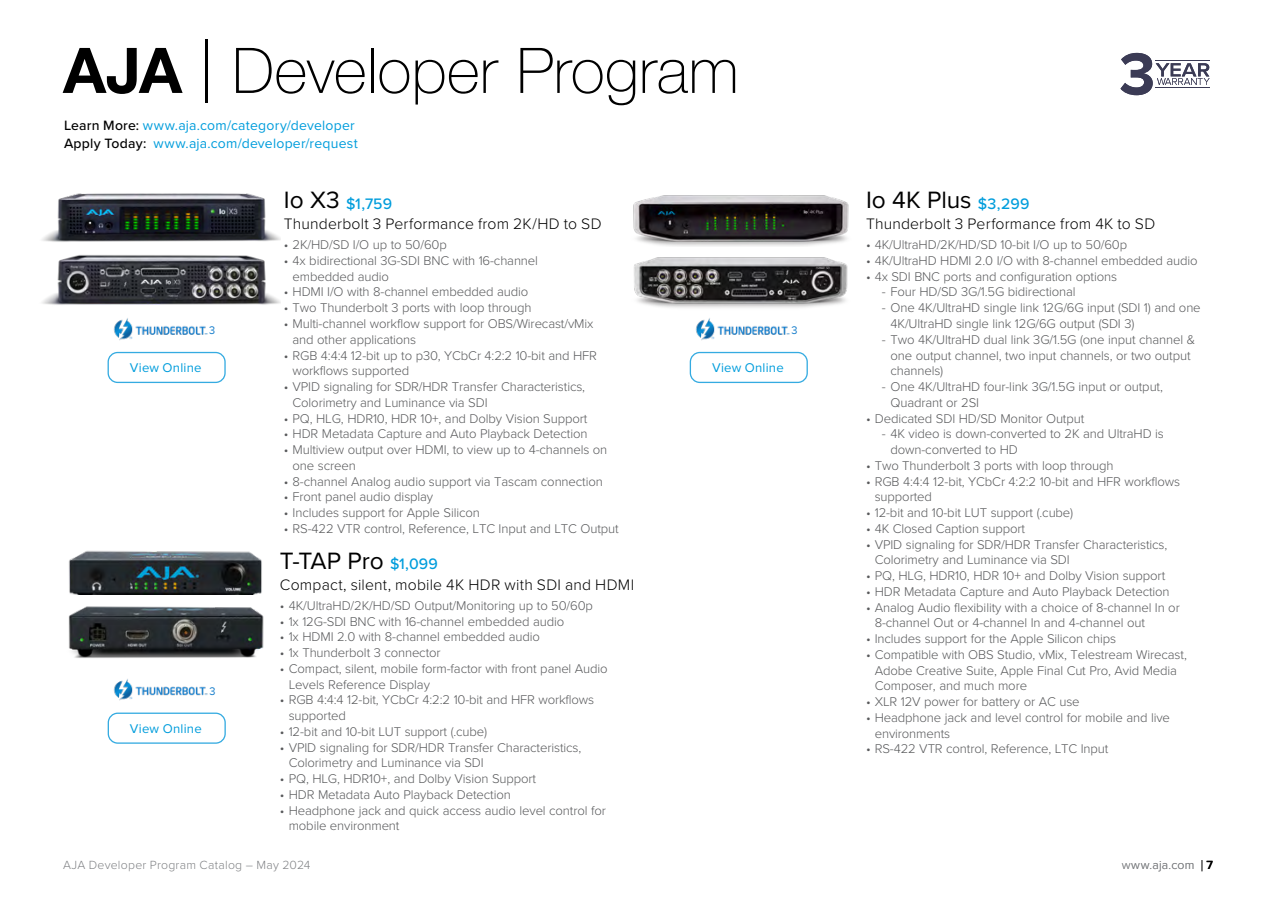
<style>
.page{position:relative;width:1275px;height:903px;background:#fff}
.page>*{position:absolute;margin:0;border:0;box-sizing:border-box;transform-origin:0 0}
.t1{font:100 63px "Helvetica Neue";letter-spacing:.005em;color:#000}
.t2{font:24.5px "Proxima Nova";letter-spacing:-.005em;color:#000}
.t3{font:300 15.75px/20.7px "Proxima Nova";letter-spacing:.01em;color:#000}
.t4{font:14px/17.5px "Proxima Nova";letter-spacing:.015em;color:#009ddc}
.t5{font:300 13.12px/15.8px "Proxima Nova";letter-spacing:-.01em;color:#58595b}
.t6{font:13.12px "Proxima Nova";letter-spacing:.02em;color:#009ddc}
.t7{font:300 12.25px "Proxima Nova";letter-spacing:.02em;color:#808285}
.t8{font:11.38px "Proxima Nova";color:#127bca;scale:.95 1}
.s1{font-weight:700}
.s2{font-weight:500;color:#000}
.s3{font-weight:400;font-size:24.5px}
.s4{font-weight:500;color:#009ddc}
.s5{font-weight:500;font-size:15.75px;color:#009ddc}
.s6{font-family:"Myriad Pro"}
.s7{font-size:15.92px;color:#000}
.s8{font-weight:600;color:#000}
</style>
<div class="page">
<img style="left:42px;top:193px;width:238px;height:49px">
<img style="left:69px;top:550px;width:193px;height:45px">
<img style="left:68px;top:606px;width:196px;height:52px">
<img style="left:633px;top:195px;width:216px;height:51px">
<img style="left:634px;top:257px;width:214px;height:51px">
<img style="left:42px;top:255px;width:238px;height:50px">
<div style="left:108px;top:352px;width:118px;height:31px;border:1px solid #35abe1;border-radius:9px"></div>
<img style="left:113px;top:318px;width:95px;height:22px">
<div style="left:108px;top:712px;width:118px;height:32px;border:1px solid #35abe1;border-radius:9px"></div>
<img style="left:113px;top:679px;width:95px;height:22px">
<div style="left:690px;top:352px;width:118px;height:31px;border:1px solid #35abe1;border-radius:9px"></div>
<img style="left:695px;top:318px;width:95px;height:22px">
<svg style="left:1120px;top:53px;width:90px;height:42px"></svg>
<h1 class="t1" style="left:63px;top:23px;width:677px"><span class="s1">AJA</span> | Developer Program</h1>
<p class="t4" style="left:64px;top:116px;width:295px"><span class="s2">Learn More:</span> www.aja.com/category/developer<br><span class="s2">Apply Today:</span> www.aja.com/developer/request</p>
<p class="t8" style="left:209px;top:322px;width:8px">3</p>
<p class="t6" style="left:130px;top:358px;width:73px">View Online</p>
<p class="t8" style="left:209px;top:683px;width:8px">3</p>
<p class="t6" style="left:130px;top:719px;width:73px">View Online</p>
<p class="t3" style="left:284px;top:192px;width:319px"><span class="s3">Io X3</span> <span class="s4">$1,759<br></span>Thunderbolt 3 Performance from 2K/HD to SD</p>
<p class="t5" style="left:284px;top:236px;width:165px">• 2K/HD/SD I/O up to 50/60p</p>
<p class="t5" style="left:293px;top:252px;width:247px;text-indent:-9px">• 4x bidirectional 3G-SDI BNC with 16-channel embedded audio</p>
<p class="t5" style="left:284px;top:283px;width:246px">• HDMI I/O with 8-channel embedded audio</p>
<p class="t5" style="left:284px;top:299px;width:249px">• Two Thunderbolt 3 ports with loop through</p>
<p class="t5" style="left:293px;top:315px;width:302px;text-indent:-9px">• Multi-channel workflow support for OBS/Wirecast/vMix and other applications</p>
<p class="t5" style="left:293px;top:346px;width:306px;text-indent:-9px">• RGB 4:4:4 12-bit up to p30, YCbCr 4:2:2 10-bit and HFR workflows supported</p>
<p class="t5" style="left:293px;top:378px;width:294px;text-indent:-9px">• VPID signaling for SDR/HDR Transfer Characteristics,<br>Colorimetry and Luminance via SDI</p>
<p class="t5" style="left:284px;top:409px;width:305px">• PQ, HLG, HDR10, HDR 10+, and Dolby Vision Support</p>
<p class="t5" style="left:284px;top:425px;width:305px">• HDR Metadata Capture and Auto Playback Detection</p>
<p class="t5" style="left:293px;top:441px;width:316px;text-indent:-9px">• Multiview output over HDMI, to view up to 4-channels on one screen</p>
<p class="t5" style="left:284px;top:472px;width:321px">• 8-channel Analog audio support via Tascam connection</p>
<p class="t5" style="left:284px;top:488px;width:151px">• Front panel audio display</p>
<p class="t5" style="left:284px;top:504px;width:198px">• Includes support for Apple Silicon</p>
<p class="t5" style="left:284px;top:520px;width:336px">• RS-422 VTR control, Reference, LTC Input and LTC Output</p>
<h2 class="t2" style="left:280px;top:543px;width:159px">T-TAP Pro <span class="s5">$1,099</span></h2>
<p class="t3" style="left:280px;top:573px;width:356px">Compact, silent, mobile 4K HDR with SDI and HDMI</p>
<p class="t5" style="left:280px;top:597px;width:315px">• 4K/UltraHD/2K/HD/SD Output/Monitoring up to 50/60p</p>
<p class="t5" style="left:280px;top:613px;width:286px">• 1x 12G-SDI BNC with 16-channel embedded audio</p>
<p class="t5" style="left:280px;top:628px;width:261px">• 1x HDMI 2.0 with 8-channel embedded audio</p>
<p class="t5" style="left:280px;top:644px;width:162px">• 1x Thunderbolt 3 connector</p>
<p class="t5" style="left:289px;top:660px;width:321px;text-indent:-9px">• Compact, silent, mobile form-factor with front panel Audio<br>Levels Reference Display</p>
<p class="t5" style="left:289px;top:691px;width:307px;text-indent:-9px">• RGB 4:4:4 12-bit, YCbCr 4:2:2 10-bit and HFR workflows supported</p>
<p class="t5" style="left:280px;top:723px;width:209px">• 12-bit and 10-bit LUT support (.cube)</p>
<p class="t5" style="left:289px;top:739px;width:294px;text-indent:-9px">• VPID signaling for SDR/HDR Transfer Characteristics,<br>Colorimetry and Luminance via SDI</p>
<p class="t5" style="left:280px;top:770px;width:258px">• PQ, HLG, HDR10+, and Dolby Vision Support</p>
<p class="t5" style="left:280px;top:786px;width:232px">• HDR Metadata Auto Playback Detection</p>
<p class="t5" style="left:289px;top:802px;width:319px;text-indent:-9px">• Headphone jack and quick access audio level control for mobile environment</p>
<p class="t7" style="left:63px;top:856px;width:249px">AJA Developer Program Catalog – May 2024</p>
<p class="t8" style="left:791px;top:322px;width:8px">3</p>
<p class="t6" style="left:712px;top:358px;width:73px">View Online</p>
<h2 class="t2" style="left:866px;top:182px;width:165px">Io 4K Plus <span class="s5">$3,299</span></h2>
<p class="t3" style="left:866px;top:213px;width:291px">Thunderbolt 3 Performance from 4K to SD</p>
<p class="t5" style="left:866px;top:236px;width:263px">• 4K/UltraHD/2K/HD/SD 10-bit I/O up to 50/60p</p>
<p class="t5" style="left:866px;top:252px;width:333px">• 4K/UltraHD HDMI 2.0 I/O with 8-channel embedded audio</p>
<p class="t5" style="left:866px;top:268px;width:253px">• 4x SDI BNC ports and configuration options</p>
<p class="t5" style="left:882px;top:283px;width:195px">- Four HD/SD 3G/1.5G bidirectional</p>
<p class="t5" style="left:890px;top:299px;width:312px;text-indent:-9px">- One 4K/UltraHD single link 12G/6G input (SDI 1) and one<br>4K/UltraHD single link 12G/6G output (SDI 3)</p>
<p class="t5" style="left:890px;top:331px;width:306px;text-indent:-9px">- Two 4K/UltraHD dual link 3G/1.5G (one input channel &amp; one output channel, two input channels, or two output channels)</p>
<p class="t5" style="left:890px;top:378px;width:274px;text-indent:-9px">- One 4K/UltraHD four-link 3G/1.5G input or output,<br>Quadrant or 2SI</p>
<p class="t5" style="left:866px;top:409px;width:220px">• Dedicated SDI HD/SD Monitor Output</p>
<p class="t5" style="left:890px;top:425px;width:275px;text-indent:-9px">- 4K video is down-converted to 2K and UltraHD is down-converted to HD</p>
<p class="t5" style="left:866px;top:457px;width:249px">• Two Thunderbolt 3 ports with loop through</p>
<p class="t5" style="left:875px;top:472px;width:307px;text-indent:-9px">• RGB 4:4:4 12-bit, YCbCr 4:2:2 10-bit and HFR workflows supported</p>
<p class="t5" style="left:866px;top:504px;width:209px">• 12-bit and 10-bit LUT support (.cube)</p>
<p class="t5" style="left:866px;top:520px;width:161px">• 4K Closed Caption support</p>
<p class="t5" style="left:875px;top:535px;width:294px;text-indent:-9px">• VPID signaling for SDR/HDR Transfer Characteristics,<br>Colorimetry and Luminance via SDI</p>
<p class="t5" style="left:866px;top:567px;width:301px">• PQ, HLG, HDR10, HDR 10+ and Dolby Vision support</p>
<p class="t5" style="left:866px;top:583px;width:305px">• HDR Metadata Capture and Auto Playback Detection</p>
<p class="t5" style="left:875px;top:598px;width:307px;text-indent:-9px">• Analog Audio flexibility with a choice of 8-channel In or<br>8-channel Out or 4-channel In and 4-channel out</p>
<p class="t5" style="left:866px;top:630px;width:252px">• Includes support for the Apple Silicon chips</p>
<p class="t5" style="left:875px;top:646px;width:314px;text-indent:-9px">• Compatible with OBS Studio, vMix, Telestream Wirecast,<br>Adobe Creative Suite, Apple Final Cut Pro, Avid Media<br>Composer, and much more</p>
<p class="t5" style="left:866px;top:693px;width:215px">• XLR 12V power for battery or AC use</p>
<p class="t5" style="left:875px;top:709px;width:297px;text-indent:-9px">• Headphone jack and level control for mobile and live environments</p>
<p class="t5" style="left:866px;top:740px;width:244px">• RS-422 VTR control, Reference, LTC Input</p>
<p class="t7" style="left:1122px;top:856px;width:93px"><span class="s6">w</span>ww.aja.com <span class="s7">|</span> <span class="s8">7</span></p>
</div>
